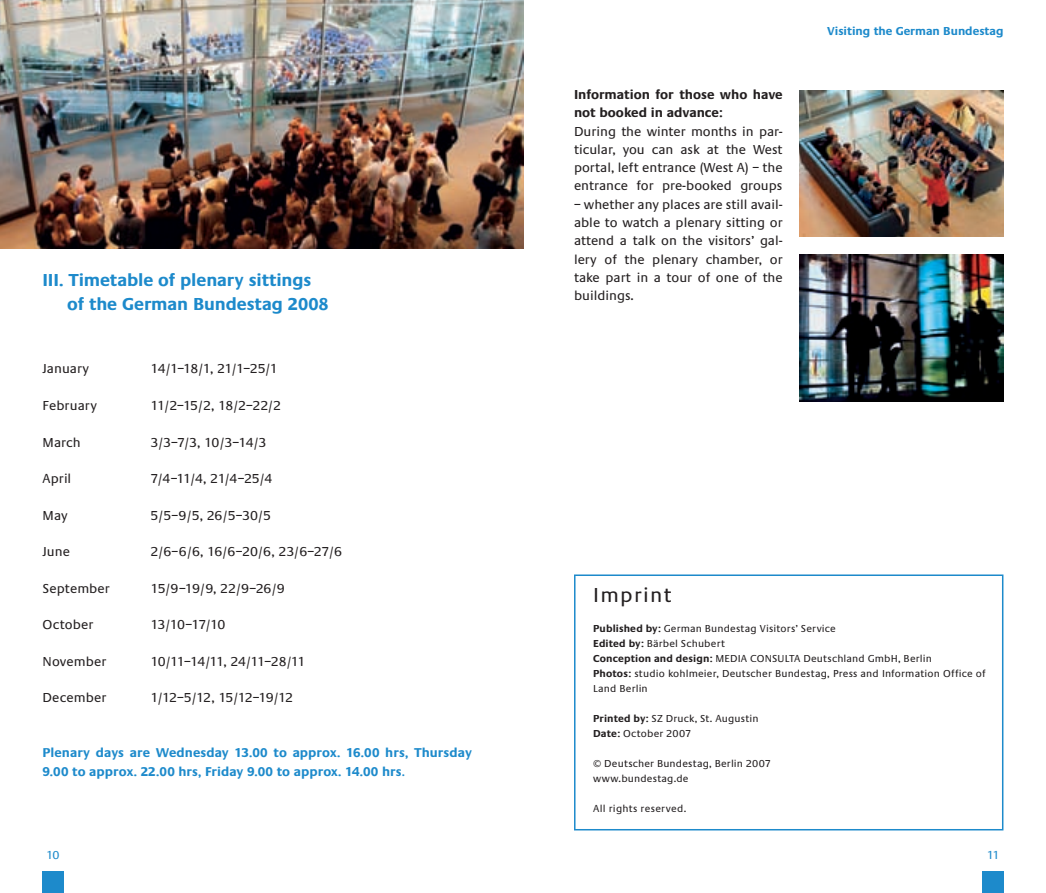
<style>
.page{position:relative;width:1046px;height:893px;background:#fff}
.page>*{position:absolute;margin:0;border:0;box-sizing:border-box;transform-origin:0 0}
.t1{font:21px "Praxis EF";letter-spacing:.065em;color:#231f20}
.t2{font:700 18px/24px "Praxis EF";letter-spacing:-.005em;color:#1d8acb}
.t3{font:13.5px/18.3px "Praxis EF";color:#231f20;text-align:justify}
.t4{font:700 13.5px/18.3px "Praxis EF";color:#231f20}
.t5{font:13.5px "Praxis EF";letter-spacing:-.075em;color:#231f20}
.t6{font:13.5px "Praxis EF";letter-spacing:-.065em;color:#231f20}
.t7{font:700 13.35px/18.3px "Praxis EF";letter-spacing:.005em;color:#1d8acb}
.t8{font:700 12px "Praxis EF";color:#1d8acb}
.t9{font:12px "Praxis EF";color:#1d8acb}
.t10{font:10.5px/15px "Praxis EF";letter-spacing:.015em;color:#231f20}
.s1{font-weight:400}
.s2{font-weight:700}
</style>
<div class="page">
<div style="left:43px;top:872px;width:21px;height:21px;background:#1d8acb"></div>
<div style="left:982px;top:872px;width:21px;height:21px;background:#1d8acb"></div>
<div style="left:574px;top:574px;width:429px;height:256px;background:#fff;border:2px solid #1d8acb"></div>
<img style="left:0;top:0;width:523px;height:248px">
<img style="left:800px;top:90px;width:203px;height:147px">
<img style="left:800px;top:255px;width:203px;height:146px">
<h2 class="t2" style="left:67px;top:268px;width:263px;text-indent:-25px">III. Timetable of plenary sittings of the German Bundestag 2008</h2>
<p class="t3" style="left:43px;top:360px;width:48px">January</p>
<p class="t3" style="left:151px;top:360px;width:129px">14/1–18/1, 21/1–25/1</p>
<p class="t3" style="left:43px;top:397px;width:56px">February</p>
<p class="t3" style="left:151px;top:397px;width:132px">11/2–15/2, 18/2–22/2</p>
<p class="t3" style="left:43px;top:433px;width:40px">March</p>
<p class="t3" style="left:151px;top:433px;width:117px">3/3–7/3, 10/3–14/3</p>
<p class="t3" style="left:43px;top:470px;width:30px">April</p>
<p class="t3" style="left:151px;top:470px;width:123px">7/4–11/4, 21/4–25/4</p>
<p class="t3" style="left:43px;top:506px;width:27px">May</p>
<p class="t3" style="left:151px;top:506px;width:122px">5/5–9/5, 26/5–30/5</p>
<p class="t3" style="left:43px;top:543px;width:29px">June</p>
<p class="t3" style="left:151px;top:543px;width:193px">2/6–6/6, 16/6–20/6, 23/6–27/6</p>
<p class="t3" style="left:43px;top:579px;width:69px">September</p>
<p class="t3" style="left:151px;top:579px;width:136px">15/9–19/9, 22/9–26/9</p>
<p class="t3" style="left:43px;top:616px;width:52px">October</p>
<p class="t3" style="left:151px;top:616px;width:76px">13/10–17/10</p>
<p class="t3" style="left:43px;top:653px;width:65px">November</p>
<p class="t5" style="left:151px;top:654px;width:157px">10/11–14/11, 24/11–28/11</p>
<p class="t3" style="left:43px;top:689px;width:65px">December</p>
<p class="t6" style="left:151px;top:691px;width:144px">1/12–5/12, 15/12–19/12</p>
<p class="t7" style="left:43px;top:744px;width:431px">Plenary days are Wednesday 13.00 to approx. 16.00 hrs, Thursday<br>9.00 to approx. 22.00 hrs, Friday 9.00 to approx. 14.00 hrs<span class="s1">.</span></p>
<p class="t9" style="left:46px;top:849px;width:15px">10</p>
<p class="t4" style="left:574px;top:86px;width:210px">Information for those who have not booked in advance:</p>
<p class="t3" style="left:574px;top:122px;width:210px">During the winter months in par&shy;ticular, you can ask at the West portal, left entrance (West A) – the entrance for pre-booked groups</p>
<p class="t3" style="left:574px;top:195px;width:210px">– whether any places are still avail&shy;able to watch a plenary sitting or attend a talk on the visitors’ gal&shy;lery of the plenary chamber, or take part in a tour of one of the buildings.</p>
<p class="t8" style="left:827px;top:24px;width:178px">Visiting the German Bundestag</p>
<h1 class="t1" style="left:593px;top:583px;width:80px">Imprint</h1>
<p class="t10" style="left:593px;top:621px;width:394px"><span class="s2">Published by:</span> German Bundestag Visitors’ Service<br><span class="s2">Edited by:</span> Bärbel Schubert<br><span class="s2">Conception and design:</span> MEDIA CONSULTA Deutschland GmbH, Berlin<br><span class="s2">Photos:</span> studio kohlmeier, Deutscher Bundestag, Press and Information Office of Land Berlin</p>
<p class="t10" style="left:593px;top:711px;width:167px"><span class="s2">Printed by:</span> SZ Druck, St. Augustin<br><span class="s2">Date:</span> October 2007</p>
<p class="t10" style="left:593px;top:756px;width:179px">© Deutscher Bundestag, Berlin 2007 www.bundestag.de</p>
<p class="t10" style="left:593px;top:801px;width:95px">All rights reserved.</p>
<p class="t9" style="left:987px;top:849px;width:14px">11</p>
</div>
